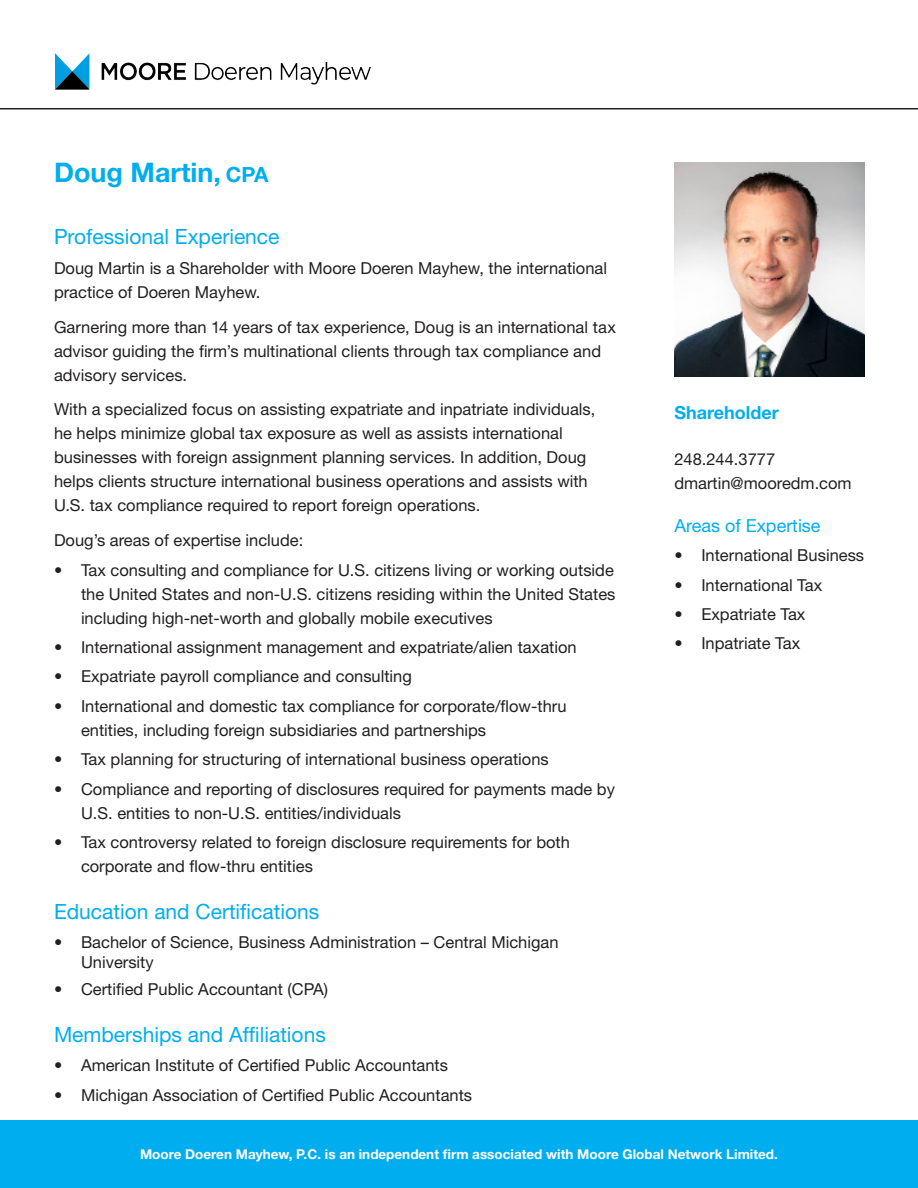
<style>
.page{position:relative;width:918px;height:1188px;background:#fff}
.page>*{position:absolute;margin:0;border:0;box-sizing:border-box;transform-origin:0 0}
.t1{font:700 27px "Helvetica Neue LT Pro";color:#00aeef}
.t2{font:21px "Helvetica Neue LT Pro";color:#00aeef}
.t3{font:18px "Helvetica Neue LT Pro";color:#00aeef}
.t4{font:700 18px "Helvetica Neue LT Pro";color:#00aeef}
.t5{font:16.5px/24px "Helvetica Neue LT Pro";color:#231f20}
.t6{font:700 13.5px "Helvetica Neue LT Pro";color:#fff}
.s1{font-size:21px}
</style>
<div class="page">
<hr style="left:0;top:108px;width:918px;height:2px;background:#231f20">
<div style="left:0;top:1121px;width:918px;height:67px;background:#00aeef"></div>
<img style="left:674px;top:163px;width:191px;height:214px">
<img style="left:55px;top:54px;width:316px;height:35px">
<p class="t1" style="left:54px;top:155px;width:216px">Doug Martin, <span class="s1">CPA</span></p>
<p class="t2" style="left:54px;top:224px;width:227px">Professional Experience</p>
<p class="t5" style="left:54px;top:256px;width:555px">Doug Martin is a Shareholder with Moore Doeren Mayhew, the international practice of Doeren Mayhew.</p>
<p class="t5" style="left:54px;top:314px;width:563px">Garnering more than 14 years of tax experience, Doug is an international tax advisor guiding the firm’s multinational clients through tax compliance and advisory services.</p>
<p class="t5" style="left:54px;top:397px;width:543px">With a specialized focus on assisting expatriate and inpatriate individuals, he helps minimize global tax exposure as well as assists international businesses with foreign assignment planning services. In addition, Doug helps clients structure international business operations and assists with U.S. tax compliance required to report foreign operations.</p>
<p class="t5" style="left:54px;top:528px;width:251px">Doug’s areas of expertise include:</p>
<p class="t5" style="left:81px;top:557px;width:536px;text-align:justify;text-indent:-27px">• Tax consulting and compliance for U.S. citizens living or working outside the United States and non-U.S. citizens residing within the United States including high-net-worth and globally mobile executives</p>
<p class="t5" style="left:54px;top:635px;width:524px">• International assignment management and expatriate/alien taxation</p>
<p class="t5" style="left:54px;top:664px;width:359px">• Expatriate payroll compliance and consulting</p>
<p class="t5" style="left:81px;top:694px;width:487px;text-indent:-27px">• International and domestic tax compliance for corporate/flow-thru entities, including foreign subsidiaries and partnerships</p>
<p class="t5" style="left:54px;top:747px;width:496px">• Tax planning for structuring of international business operations</p>
<p class="t5" style="left:81px;top:776px;width:535px;text-indent:-27px">• Compliance and reporting of disclosures required for payments made by<br>U.S. entities to non-U.S. entities/individuals</p>
<p class="t5" style="left:81px;top:830px;width:490px;text-indent:-27px">• Tax controversy related to foreign disclosure requirements for both corporate and flow-thru entities</p>
<p class="t2" style="left:54px;top:898px;width:267px">Education and Certifications</p>
<p class="t5" style="left:81px;top:932px;width:479px;line-height:19.8px;text-indent:-27px">• Bachelor of Science, Business Administration – Central Michigan<br>University</p>
<p class="t5" style="left:54px;top:977px;width:276px">• Certified Public Accountant (CPA)</p>
<p class="t2" style="left:54px;top:1021px;width:273px">Memberships and Affiliations</p>
<p class="t5" style="left:54px;top:1053px;width:396px">• American Institute of Certified Public Accountants</p>
<p class="t5" style="left:54px;top:1082px;width:420px">• Michigan Association of Certified Public Accountants</p>
<p class="t4" style="left:674px;top:401px;width:106px">Shareholder</p>
<p class="t5" style="left:674px;top:446px;width:102px">248.244.3777</p>
<p class="t5" style="left:674px;top:470px;width:179px">dmartin@mooredm.com</p>
<p class="t3" style="left:674px;top:514px;width:148px">Areas of Expertise</p>
<p class="t5" style="left:674px;top:543px;width:191px">• International Business</p>
<p class="t5" style="left:674px;top:572px;width:149px">• International Tax</p>
<p class="t5" style="left:674px;top:602px;width:133px">• Expatriate Tax</p>
<p class="t5" style="left:674px;top:631px;width:127px">• Inpatriate Tax</p>
<p class="t6" style="left:140px;top:1146px;width:639px">Moore Doeren Mayhew, P.C. is an independent firm associated with Moore Global Network Limited.</p>
</div>
